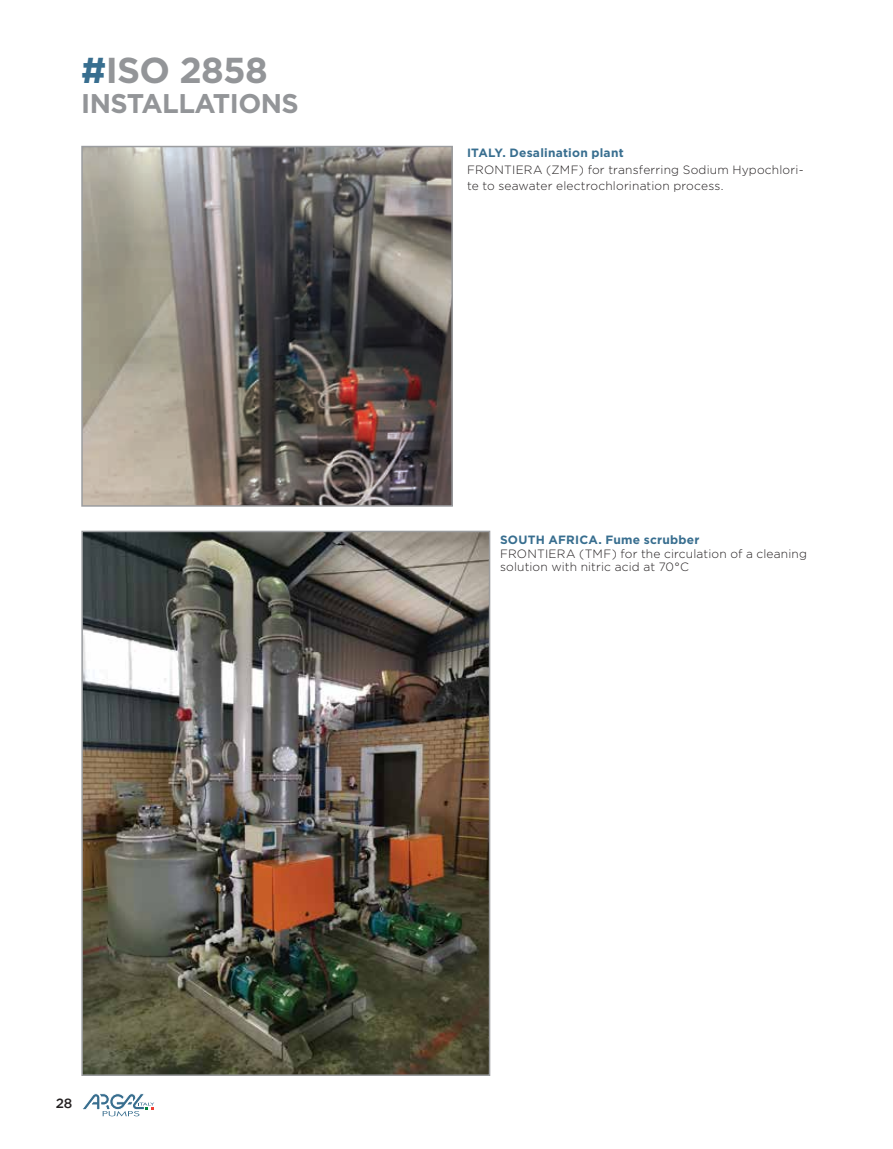
<style>
.page{position:relative;width:893px;height:1149px;background:#fff}
.page>*{position:absolute;margin:0;border:0;box-sizing:border-box;transform-origin:0 0}
.t1{font:700 36px "Gotham";letter-spacing:-.02em;color:#939598}
.t2{font:700 27px "Gotham";letter-spacing:-.02em;color:#939598}
.t3{font:500 13.5px "Gotham";color:#231f20}
.t4{font:300 12px/13.5px "Gotham";letter-spacing:.015em;color:#231f20}
.t5{font:700 12px "Gotham";letter-spacing:.02em;color:#386e8f}
.s1{color:#386e8f}
</style>
<div class="page">
<svg style="left:83px;top:1093px;width:71px;height:22px"></svg>
<img style="left:84px;top:533px;width:403px;height:539px">
<div style="left:81px;top:530px;width:409px;height:545px;border:2px solid #9b9da0"></div>
<img style="left:84px;top:149px;width:366px;height:354px">
<div style="left:81px;top:146px;width:372px;height:360px;border:2px solid #9b9da0"></div>
<h1 class="t1" style="left:81px;top:49px;width:188px"><span class="s1">#</span>ISO 2858</h1>
<h2 class="t2" style="left:81px;top:87px;width:219px">INSTALLATIONS</h2>
<p class="t5" style="left:467px;top:146px;width:158px">ITALY. Desalination plant</p>
<p class="t4" style="left:467px;top:161px;width:338px;line-height:16.5px">FRONTIERA (ZMF) for transferring Sodium Hypochlori&shy;te to seawater electrochlorination process.</p>
<p class="t5" style="left:500px;top:533px;width:201px">SOUTH AFRICA. Fume scrubber</p>
<p class="t4" style="left:500px;top:546px;width:308px">FRONTIERA (TMF) for the circulation of a cleaning solution with nitric acid at 70°C</p>
<p class="t3" style="left:56px;top:1095px;width:18px">28</p>
</div>
